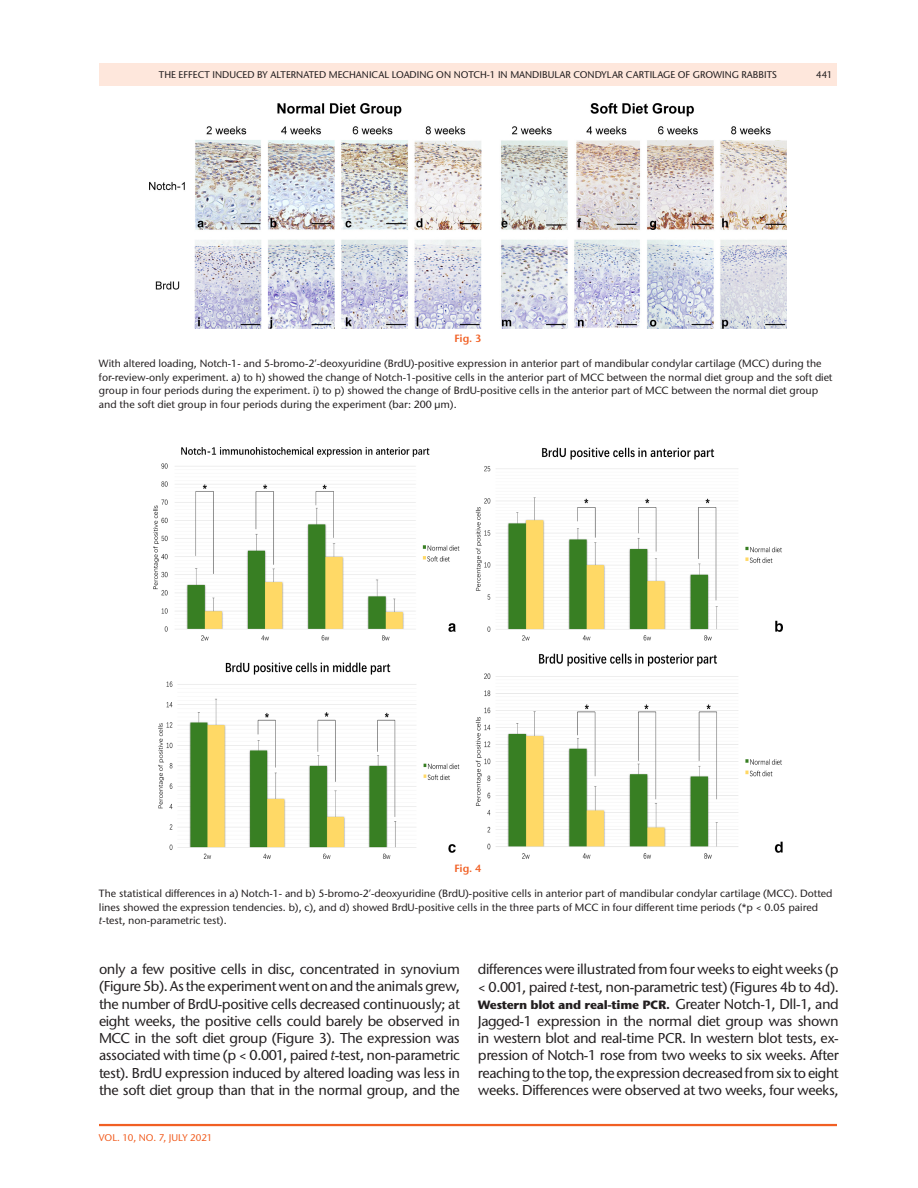
<style>
.page{position:relative;width:918px;height:1188px;background:#fff}
.page>*{position:absolute;margin:0;border:0;box-sizing:border-box;transform-origin:0 0}
.t1{font:500 14.25px/17.2px "Stone Sans ITC Pro";letter-spacing:-.025em;color:#231f20;text-align:justify}
.t2{font:700 12px "Stone Sans ITC Pro";letter-spacing:-.025em;color:#231f20}
.t3{font:500 10.5px/13.5px "Stone Sans ITC Pro";color:#231f20}
.t4{font:600 10.5px "Stone Sans ITC Pro";letter-spacing:-.005em;color:#f15f23}
.t5{font:500 9.75px "Stone Sans ITC Pro";color:#231f20}
.t6{font:500 9.75px "Stone Sans ITC Pro";color:#f15f23}
.s1{font-family:"Arial Unicode MS";font-weight:400}
.s2{font-style:italic}
.s3{font-weight:500;font-size:14.25px}
</style>
<div class="page">
<hr style="left:99px;top:1124px;width:738px;height:2px;background:#f15f23">
<div style="left:99px;top:63px;width:738px;height:23px;background:#fee7dc"></div>
<img style="left:153px;top:447px;width:630px;height:411px">
<img style="left:149px;top:104px;width:638px;height:224px">
<p class="t5" style="left:159px;top:68px;width:620px">THE EFFECT INDUCED BY ALTERNATED MECHANICAL LOADING ON NOTCH-1 IN MANDIBULAR CONDYLAR CARTILAGE OF GROWING RABBITS</p>
<p class="t5" style="left:816px;top:68px;width:18px">441</p>
<p class="t4" style="left:454px;top:332px;width:29px">Fig. 3</p>
<p class="t3" style="left:99px;top:357px;width:735px">With altered loading, Notch-1- and 5-bromo-2<span class="s1">′</span>-deoxyuridine (BrdU)-positive expression in anterior part of mandibular condylar cartilage (MCC) during the for-review-only experiment. a) to h) showed the change of Notch-1-positive cells in the anterior part of MCC between the normal diet group and the soft diet group in four periods during the experiment. i) to p) showed the change of BrdU-positive cells in the anterior part of MCC between the normal diet group and the soft diet group in four periods during the experiment (bar: 200 µm).</p>
<p class="t4" style="left:454px;top:862px;width:29px">Fig. 4</p>
<p class="t3" style="left:99px;top:887px;width:735px">The statistical differences in a) Notch-1- and b) 5-bromo-2<span class="s1">′</span>-deoxyuridine (BrdU)-positive cells in anterior part of mandibular condylar cartilage (MCC). Dotted lines showed the expression tendencies. b), c), and d) showed BrdU-positive cells in the three parts of MCC in four different time periods (*p &lt; 0.05 paired <span class="s2">t</span>-test, non-parametric test).</p>
<p class="t1" style="left:99px;top:961px;width:362px">only a few positive cells in disc, concentrated in synovium (Figure 5b). As the experiment went on and the animals grew, the number of BrdU-positive cells decreased continuously; at eight weeks, the positive cells could barely be observed in MCC in the soft diet group (Figure 3). The expression was associated with time (p &lt; 0.001, paired <span class="s2">t</span>-test, non-parametric test). BrdU expression induced by altered loading was less in the soft diet group than that in the normal group, and the</p>
<p class="t1" style="left:478px;top:961px;width:362px">differences were illustrated from four weeks to eight weeks (p &lt; 0.001, paired <span class="s2">t</span>-test, non-parametric test) (Figures 4b to 4d).</p>
<p class="t2" style="left:478px;top:997px;width:362px">Western blot and real-time PCR. <span class="s3">Greater Notch-1, Dll-1, and</span></p>
<p class="t1" style="left:478px;top:1012px;width:362px">Jagged-1 expression in the normal diet group was shown in western blot and real-time PCR. In western blot tests, ex&shy;pression of Notch-1 rose from two weeks to six weeks. After reaching to the top, the expression decreased from six to eight weeks. Differences were observed at two weeks, four weeks,</p>
<p class="t6" style="left:99px;top:1132px;width:115px">VOL. 10, NO. 7, JULY 2021</p>
</div>
